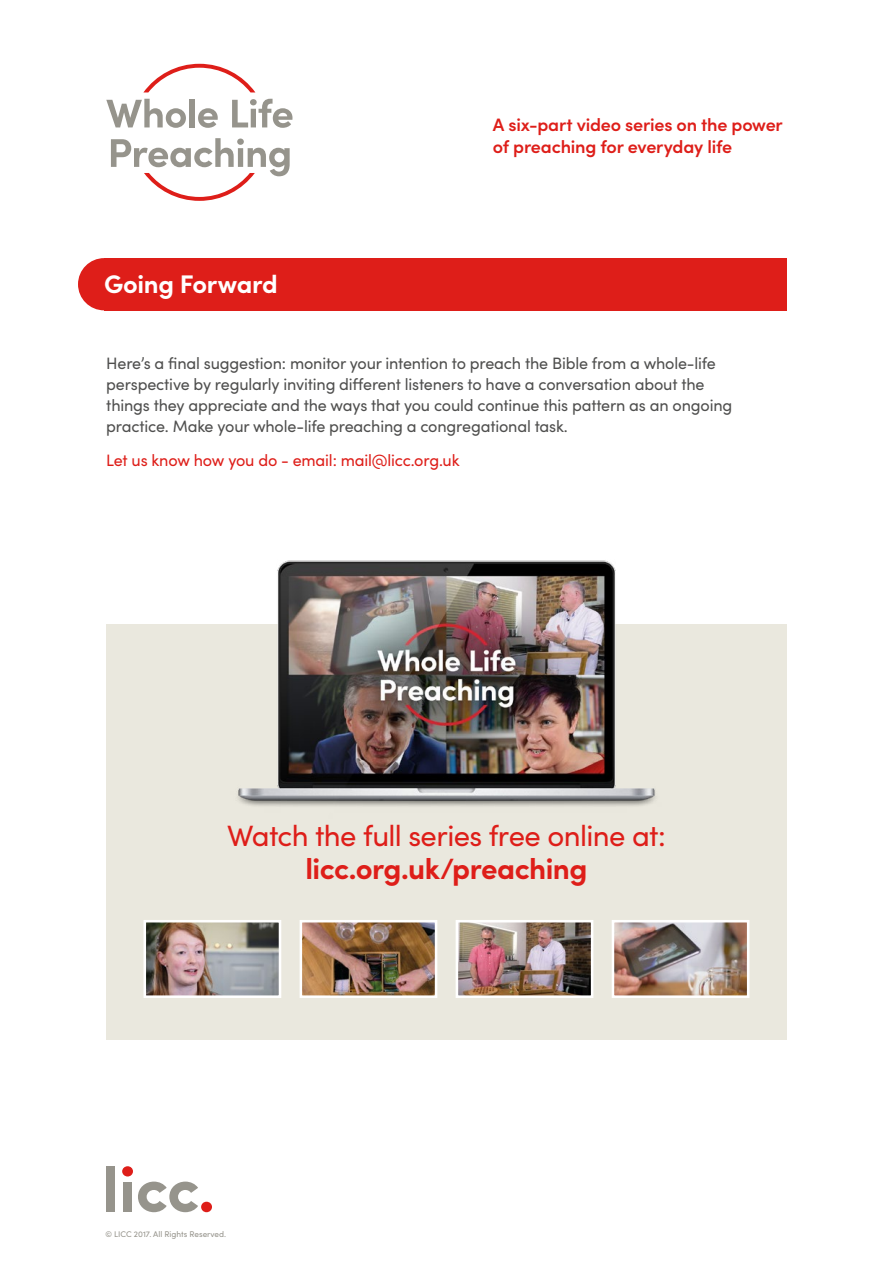
<style>
.page{position:relative;width:893px;height:1263px;background:#fff}
.page>*{position:absolute;margin:0;border:0;box-sizing:border-box;transform-origin:0 0}
.t1{font:29.4px "Sofia Pro";letter-spacing:-.02em;color:#de1e19}
.t2{font:700 29.4px "Sofia Pro";letter-spacing:-.02em;color:#de1e19}
.t3{font:700 25.5px "Sofia Pro";letter-spacing:-.015em;color:#fff}
.t4{font:600 18px/21.6px "Sofia Pro";letter-spacing:-.01em;color:#de1e19}
.t5{font:16.5px/21px "Sofia Pro";letter-spacing:-.01em;color:#4f4f4e}
.t6{font:16.5px "Sofia Pro";letter-spacing:-.01em;color:#de1e19}
.t7{font:8.25px "Sofia Pro";color:#96948c}
</style>
<div class="page">
<svg style="left:106px;top:64px;width:186px;height:137px"></svg>
<div style="left:106px;top:1166px;width:9px;height:45px;background:#96948c"></div>
<div style="left:123px;top:1182px;width:9px;height:29px;background:#96948c"></div>
<svg style="left:138px;top:1181px;width:60px;height:31px"></svg>
<div style="left:201px;top:1202px;width:11px;height:10px;background:#de1e19;border-radius:50%"></div>
<div style="left:122px;top:1166px;width:11px;height:10px;background:#de1e19;border-radius:50%"></div>
<div style="left:78px;top:258px;width:52px;height:52px;background:#de1e19;border-radius:50%"></div>
<div style="left:104px;top:258px;width:683px;height:52px;background:#de1e19"></div>
<div style="left:106px;top:624px;width:681px;height:415px;background:#eae8de"></div>
<img style="left:237px;top:560px;width:419px;height:246px">
<img style="left:460px;top:924px;width:129px;height:70px">
<div style="left:456px;top:920px;width:137px;height:78px;border:3px solid #fff"></div>
<img style="left:616px;top:924px;width:129px;height:70px">
<div style="left:612px;top:920px;width:137px;height:78px;border:3px solid #fff"></div>
<img style="left:148px;top:924px;width:129px;height:70px">
<div style="left:144px;top:920px;width:137px;height:78px;border:3px solid #fff"></div>
<img style="left:304px;top:924px;width:129px;height:70px">
<div style="left:300px;top:920px;width:137px;height:78px;border:3px solid #fff"></div>
<h2 class="t3" style="left:104px;top:265px;width:175px">Going Forward</h2>
<p class="t4" style="left:493px;top:113px;width:292px">A six-part video series on the power of preaching for everyday life</p>
<p class="t5" style="left:106px;top:352px;width:627px">Here’s a final suggestion: monitor your intention to preach the Bible from a whole-life perspective by regularly inviting different listeners to have a conversation about the things they appreciate and the ways that you could continue this pattern as an ongoing practice. Make your whole-life preaching a congregational task.</p>
<p class="t6" style="left:106px;top:448px;width:355px">Let us know how you do - email: mail@licc.org.uk</p>
<h1 class="t1" style="left:227px;top:814px;width:440px">Watch the full series free online at:</h1>
<h1 class="t2" style="left:305px;top:846px;width:283px">licc.org.uk/preaching</h1>
<p class="t7" style="left:105px;top:1228px;width:122px">© LICC 2017. All Rights Reserved.</p>
</div>
